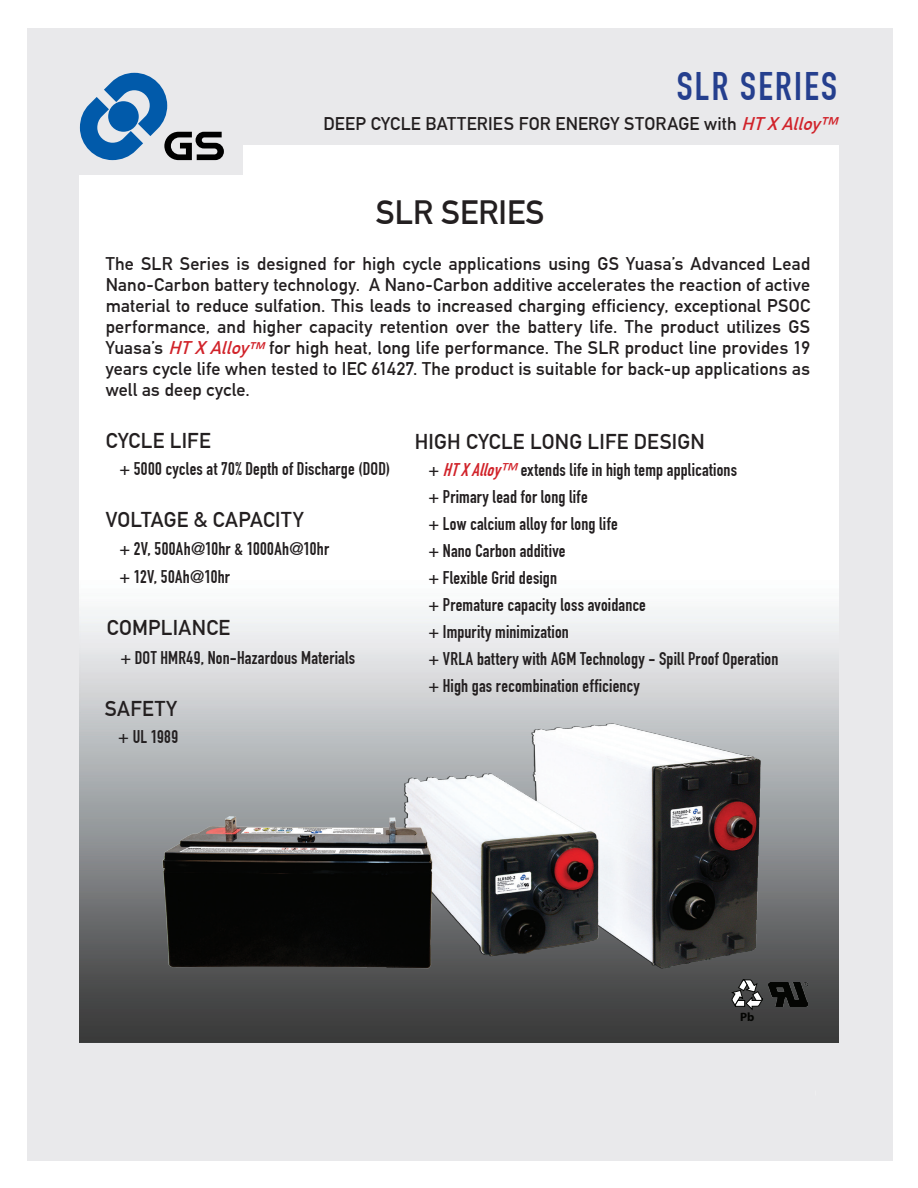
<style>
.page{position:relative;width:918px;height:1188px;background:#fff}
.page>*{position:absolute;margin:0;border:0;box-sizing:border-box;transform-origin:0 0}
.t1{font:39px "DIN Engschrift LT Alternate";letter-spacing:.06em;color:#253f8e}
.t2{font:33px "DIN Mittelschrift LT";color:#231f20}
.t3{font:21px "DIN Mittelschrift LT";letter-spacing:.01em;color:#231f20}
.t4{font:18px/21px "DIN Mittelschrift LT";letter-spacing:.01em;color:#231f20;text-align:justify}
.t5{font:18px/27px "DIN Engschrift LT Alternate";letter-spacing:.01em;color:#231f20}
.t6{font:700 12.15px "Myriad Pro";color:#040503}
.s1{font-style:italic;color:#d1232a}
.s2{font-style:italic;font-size:16.5px;color:#d1232a}
</style>
<div class="page">
<div style="left:27px;top:28px;width:865px;height:1133px;background:#e9e9eb"></div>
<img style="left:80px;top:146px;width:758px;height:896px">
<div style="left:38px;top:126px;width:205px;height:49px;background:#e9e9eb"></div>
<svg style="left:80px;top:73px;width:144px;height:87px"></svg>
<img style="left:769px;top:983px;width:38px;height:23px">
<svg style="left:731px;top:980px;width:32px;height:38px"></svg>
<img style="left:155px;top:712px;width:613px;height:267px">
<h1 class="t1" style="left:677px;top:64px;width:162px">SLR SERIES</h1>
<p class="t4" style="left:323px;top:114px;width:521px">DEEP CYCLE BATTERIES FOR ENERGY STORAGE with <span class="s1">HTXAlloy™</span></p>
<h2 class="t2" style="left:376px;top:193px;width:170px">SLR SERIES</h2>
<p class="t4" style="left:106px;top:253px;width:706px">The SLR Series is designed for high cycle applications using GS Yuasa’s Advanced Lead Nano-Carbon battery technology. A Nano-Carbon additive accelerates the reaction of active material to reduce sulfation. This leads to increased charging efficiency, exceptional PSOC performance, and higher capacity retention over the battery life. The product utilizes GS Yuasa’s <span class="s1">HTXAlloy</span><span class="s2">™</span> for high heat, long life performance. The SLR product line provides 19 years cycle life when tested to IEC 61427. The product is suitable for back-up applications as well as deep cycle.</p>
<p class="t3" style="left:106px;top:429px;width:106px">CYCLE LIFE</p>
<p class="t5" style="left:119px;top:456px;width:272px">+ 5000 cycles at 70% Depth of Discharge (DOD)</p>
<p class="t3" style="left:106px;top:507px;width:199px">VOLTAGE &amp; CAPACITY</p>
<p class="t5" style="left:119px;top:535px;width:211px;line-height:28.3px">+ 2V, 500Ah@10hr &amp; 1000Ah@10hr + 12V, 50Ah@10hr</p>
<p class="t3" style="left:107px;top:615px;width:125px">COMPLIANCE</p>
<p class="t5" style="left:120px;top:644px;width:236px">+ DOT HMR49, Non-Hazardous Materials</p>
<p class="t3" style="left:105px;top:696px;width:74px">SAFETY</p>
<p class="t5" style="left:118px;top:723px;width:61px">+ UL 1989</p>
<p class="t3" style="left:415px;top:429px;width:292px">HIGH CYCLE LONG LIFE DESIGN</p>
<p class="t5" style="left:428px;top:457px;width:351px">+ <span class="s1">HTXAlloy™</span>extends life in high temp applications<br>+ Primary lead for long life<br>+ Low calcium alloy for long life<br>+ Nano Carbon additive<br>+ Flexible Grid design<br>+ Premature capacity loss avoidance<br>+ Impurity minimization<br>+ VRLA battery with AGM Technology - Spill Proof Operation + High gas recombination efficiency</p>
<p class="t6" style="left:740px;top:1009px;width:16px">Pb</p>
</div>
